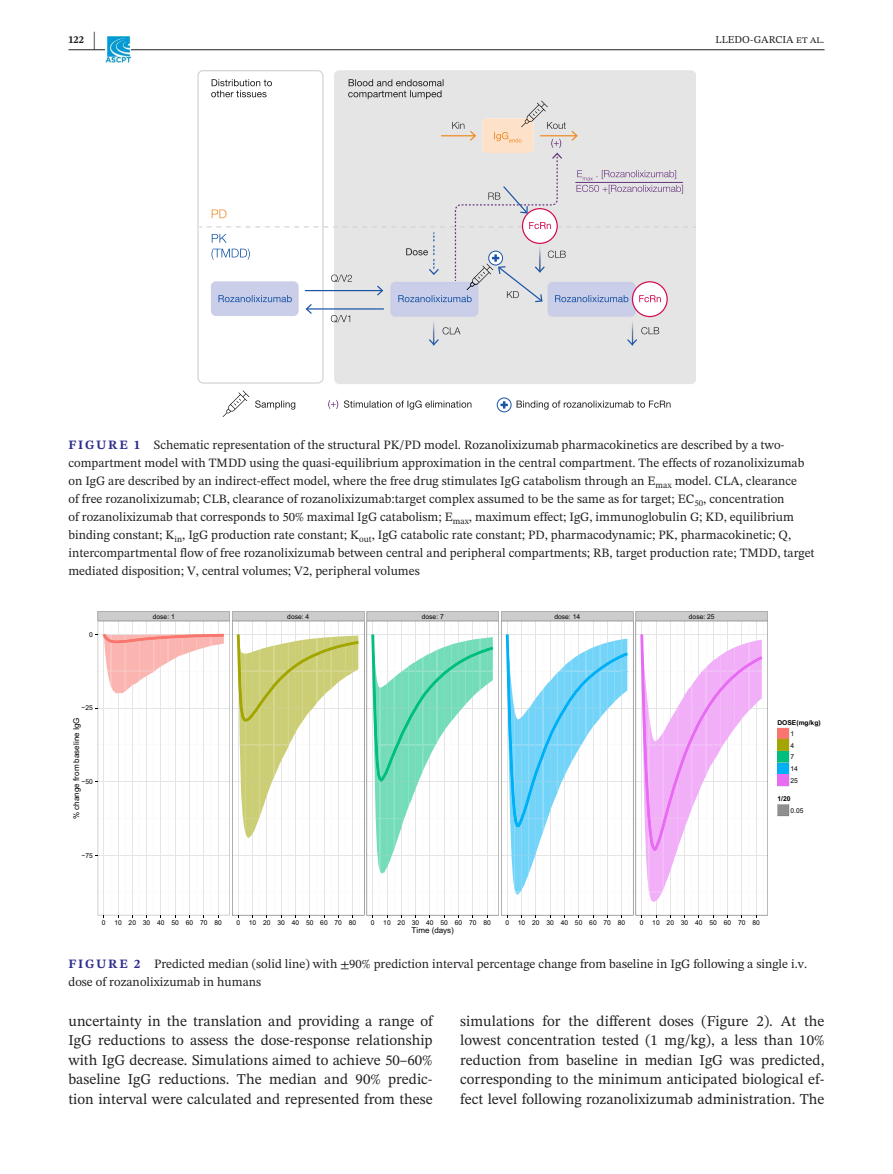
<style>
.page{position:relative;width:893px;height:1174px;background:#fff}
.page>*{position:absolute;margin:0;border:0;box-sizing:border-box;transform-origin:0 0}
.t1{font:15px/19.5px "STIX Two Text";color:#231f20;text-align:justify}
.t2{font:12.75px/18px "STIX Two Text";color:#231f20}
.t3{font:10.5px "STIX Two Text";color:#231f20}
.t4{font:700 10.5px "STIX Two Text";color:#231f20}
.t5{font:8.1px "Arial";color:#000}
.t6{font:6.75px/11.6px "Arial";color:#000}
.t7{font:700 6.75px "Arial";color:#000}
.s1{font-size:21px}
.s2{font-weight:700;color:#2c2d8c}
</style>
<div class="page">
<hr style="left:68px;top:49px;width:756px;height:1px;background:#231f20">
<img style="left:105px;top:37px;width:26px;height:25px">
<img style="left:336px;top:71px;width:360px;height:341px">
<svg style="left:223px;top:390px;width:26px;height:27px"></svg>
<svg style="left:255px;top:400px;width:40px;height:9px"></svg>
<svg style="left:328px;top:400px;width:10px;height:9px"></svg>
<svg style="left:344px;top:400px;width:127px;height:9px"></svg>
<div style="left:497px;top:398px;width:14px;height:14px;border:1px solid #1955a6;border-radius:50%"></div>
<svg style="left:500px;top:401px;width:8px;height:7px"></svg>
<svg style="left:517px;top:400px;width:154px;height:9px"></svg>
<svg style="left:197px;top:70px;width:493px;height:314px"></svg>
<svg style="left:95px;top:611px;width:673px;height:307px"></svg>
<svg style="left:777px;top:727px;width:12px;height:47px"></svg>
<div style="left:777px;top:774px;width:12px;height:12px;background:#e76bf3"></div>
<svg style="left:777px;top:804px;width:12px;height:12px"></svg>
<p class="t4" style="left:68px;top:32px;width:29px">122 <span class="s1">|</span></p>
<p class="t3" style="left:716px;top:32px;width:110px">LLEDO--GARCIA et al.</p>
<p class="t2" style="left:68px;top:436px;width:748px"><span class="s2">FIGURE 1</span> Schematic representation of the structural PK/PD model. Rozanolixizumab pharmacokinetics are described by a two&shy;compartment model with TMDD using the quasi-equilibrium approximation in the central compartment. The effects of rozanolixizumab on IgG are described by an indirect-effect model, where the free drug stimulates IgG catabolism through an E<sub>max</sub> model. CLA, clearance<br>of free rozanolixizumab; CLB, clearance of rozanolixizumab:target complex assumed to be the same as for target; EC<sub>50</sub>, concentration<br>of rozanolixizumab that corresponds to 50% maximal IgG catabolism; E<sub>max</sub>, maximum effect; IgG, immunoglobulin G; KD, equilibrium binding constant; K<sub>in</sub>, IgG production rate constant; K<sub>out</sub>, IgG catabolic rate constant; PD, pharmacodynamic; PK, pharmacokinetic; Q, intercompartmental flow of free rozanolixizumab between central and peripheral compartments; RB, target production rate; TMDD, target mediated disposition; V, central volumes; V2, peripheral volumes</p>
<p class="t6" style="left:89px;top:628px;width:5px">0</p>
<p class="t6" style="left:82px;top:702px;width:13px">−25</p>
<p class="t6" style="left:153px;top:610px;width:24px">dose: 1</p>
<p class="t6" style="left:287px;top:610px;width:24px">dose: 4</p>
<p class="t6" style="left:422px;top:610px;width:24px">dose: 7</p>
<p class="t6" style="left:554px;top:610px;width:27px">dose: 14</p>
<p class="t6" style="left:689px;top:610px;width:27px">dose: 25</p>
<p class="t5" style="left:71px;top:819px;width:103px;rotate:-90deg">% change from baseline IgG</p>
<p class="t7" style="left:777px;top:718px;width:45px">DOSE(mg/kg)</p>
<p class="t6" style="left:790px;top:728px;width:9px">1<br>4<br>7<br>14<br>25</p>
<p class="t6" style="left:82px;top:776px;width:13px">−50</p>
<p class="t7" style="left:777px;top:794px;width:15px">1/20</p>
<p class="t6" style="left:790px;top:804px;width:15px">0.05</p>
<p class="t6" style="left:82px;top:849px;width:13px">−75</p>
<p class="t6" style="left:102px;top:916px;width:5px">0</p>
<p class="t6" style="left:114px;top:916px;width:109px">10 20 30 40 50 60 70 80</p>
<p class="t6" style="left:236px;top:916px;width:5px">0</p>
<p class="t6" style="left:249px;top:916px;width:109px">10 20 30 40 50 60 70 80</p>
<p class="t6" style="left:371px;top:916px;width:5px">0</p>
<p class="t6" style="left:383px;top:916px;width:109px">10 20 30 40 50 60 70 80</p>
<p class="t6" style="left:505px;top:916px;width:5px">0</p>
<p class="t6" style="left:518px;top:916px;width:109px">10 20 30 40 50 60 70 80</p>
<p class="t6" style="left:640px;top:916px;width:5px">0</p>
<p class="t6" style="left:652px;top:916px;width:109px">10 20 30 40 50 60 70 80</p>
<p class="t5" style="left:412px;top:925px;width:44px">Time (days)</p>
<p class="t2" style="left:68px;top:954px;width:740px"><span class="s2">FIGURE 2</span> Predicted median (solid line) with ±90% prediction interval percentage change from baseline in IgG following a single i.v. dose of rozanolixizumab in humans</p>
<p class="t1" style="left:68px;top:1011px;width:366px">uncertainty in the translation and providing a range of IgG reductions to assess the dose-response relationship with IgG decrease. Simulations aimed to achieve 50–60% baseline IgG reductions. The median and 90% predic&shy;tion interval were calculated and represented from these</p>
<p class="t1" style="left:460px;top:1011px;width:366px">simulations for the different doses (Figure 2). At the lowest concentration tested (1 mg/kg), a less than 10% reduction from baseline in median IgG was predicted, corresponding to the minimum anticipated biological ef&shy;fect level following rozanolixizumab administration. The</p>
</div>
